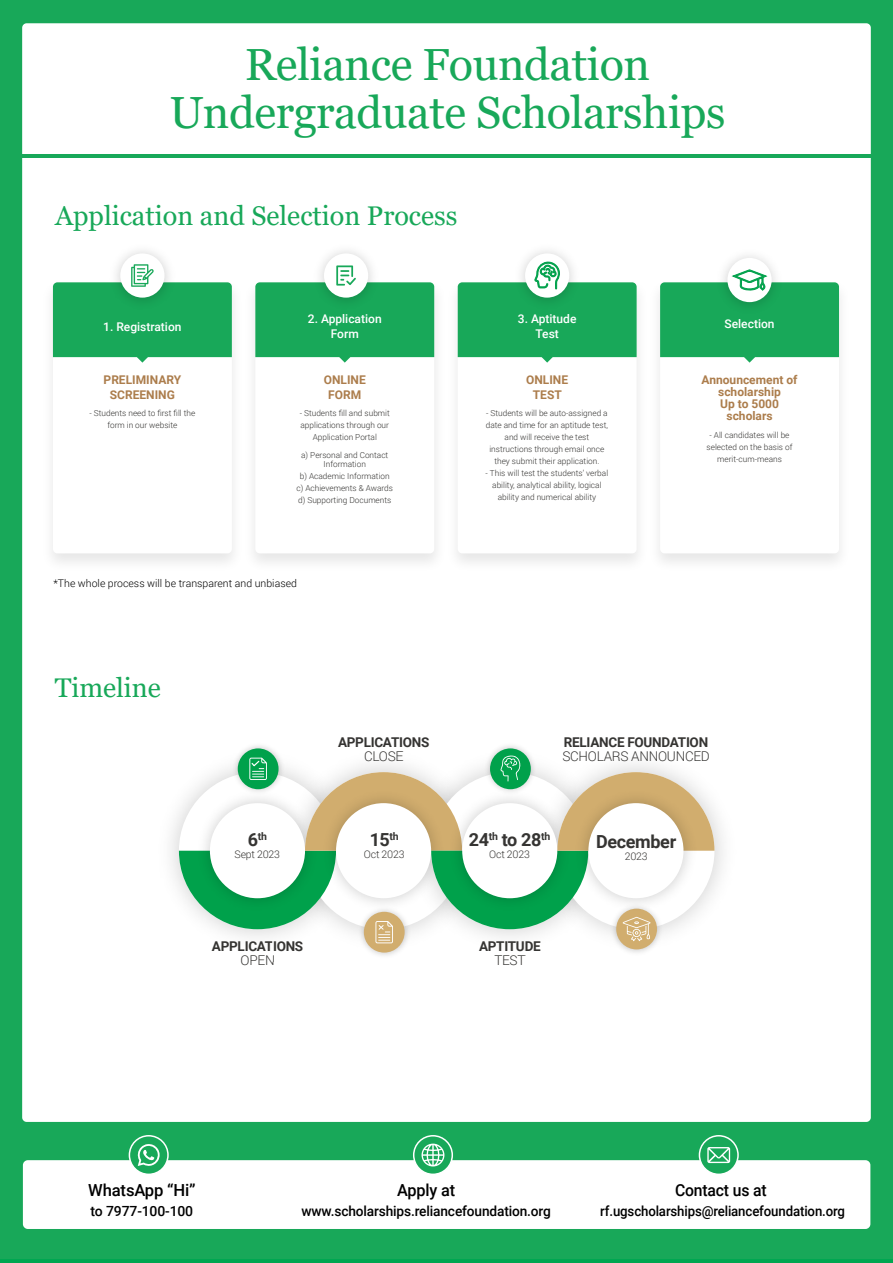
<style>
.page{position:relative;width:893px;height:1263px;background:#18a859}
.page>*{position:absolute;margin:0;border:0;box-sizing:border-box;transform-origin:0 0}
.t1{font:45px/48px "Georgia";letter-spacing:-.01em;color:#18a859;text-align:center}
.t2{font:27px "Georgia";color:#18a859}
.t3{font:700 18px "Roboto";letter-spacing:-.02em;color:#353432}
.t4{font:500 16.65px "Roboto";letter-spacing:-.01em;color:#000}
.t5{font:500 16.65px "Roboto";letter-spacing:-.01em;color:#000;scale:.95 1}
.t6{font:500 13.95px "Roboto";letter-spacing:-.01em;color:#000}
.t7{font:500 13.95px "Roboto";letter-spacing:-.01em;color:#000;scale:.95 1}
.t8{font:700 13.5px "Roboto";letter-spacing:-.02em;color:#353432}
.t9{font:300 13.5px "Roboto";letter-spacing:-.02em;color:#353432}
.t10{font:700 12px/15px "Roboto";color:#ac7d4c;text-align:center}
.t11{font:500 12px/15px "Roboto";color:#fff;text-align:center}
.t12{font:300 10.5px "Roboto";color:#000}
.t13{font:300 10.5px/18px "Roboto";letter-spacing:-.02em;color:#353432;text-align:center}
.t14{font:300 8.25px/12px "Roboto";color:#353432;text-align:center}
.s1{font-weight:700;font-size:18px}
.s2{font-weight:700}
</style>
<div class="page">
<div style="left:22px;top:23px;width:849px;height:1099px;background:#fff;border-radius:4px"></div>
<div style="left:254px;top:285px;width:182px;height:277px;background:#f1f1f1"></div>
<div style="left:255px;top:282px;width:179px;height:271px;background:#fff;border-radius:4px"></div>
<svg style="left:458px;top:261px;width:179px;height:102px"></svg>
<svg style="left:660px;top:269px;width:179px;height:94px"></svg>
<svg style="left:53px;top:264px;width:179px;height:99px"></svg>
<svg style="left:255px;top:265px;width:179px;height:98px"></svg>
<hr style="left:22px;top:154px;width:849px;height:3px;background:#18a859">
<img style="left:171px;top:815px;width:8px;height:71px">
<img style="left:240px;top:746px;width:33px;height:9px">
<div style="left:238px;top:748px;width:41px;height:41px;background:#00a14b;border-radius:50%"></div>
<img style="left:363px;top:943px;width:36px;height:13px">
<div style="left:364px;top:912px;width:41px;height:40px;background:#d1ad6e;border-radius:50%"></div>
<img style="left:714px;top:812px;width:9px;height:76px">
<img style="left:492px;top:746px;width:37px;height:9px">
<div style="left:490px;top:748px;width:41px;height:41px;background:#00a14b;border-radius:50%"></div>
<img style="left:617px;top:943px;width:39px;height:10px">
<div style="left:616px;top:909px;width:41px;height:40px;background:#d1ad6e;border-radius:50%"></div>
<svg style="left:179px;top:755px;width:535px;height:188px"></svg>
<hr style="left:0;top:1260px;width:893px;height:3px;background:#00a651">
<div style="left:23px;top:1160px;width:847px;height:69px;background:#fff"></div>
<div style="left:699px;top:1136px;width:39px;height:38px;background:#18a859;border-radius:50%"></div>
<div style="left:699px;top:1135px;width:40px;height:40px;border:2px solid #fff;border-radius:50%"></div>
<svg style="left:707px;top:1147px;width:23px;height:16px"></svg>
<div style="left:414px;top:1136px;width:38px;height:38px;background:#18a859;border-radius:50%"></div>
<div style="left:413px;top:1135px;width:40px;height:40px;border:2px solid #fff;border-radius:50%"></div>
<svg style="left:421px;top:1143px;width:23px;height:23px"></svg>
<div style="left:129px;top:1136px;width:39px;height:38px;background:#18a859;border-radius:50%"></div>
<div style="left:129px;top:1135px;width:40px;height:40px;border:2px solid #fff;border-radius:50%"></div>
<svg style="left:137px;top:1144px;width:23px;height:22px"></svg>
<h1 class="t1" style="left:169px;top:41px;width:557px">Reliance Foundation<br>Undergraduate Scholarships</h1>
<h2 class="t2" style="left:55px;top:200px;width:404px">Application and Selection Process</h2>
<h3 class="t11" style="left:103px;top:318px;width:80px">1. Registration</h3>
<h3 class="t10" style="left:104px;top:372px;width:79px">PRELIMINARY<br>SCREENING</h3>
<h3 class="t11" style="left:308px;top:311px;width:75px">2. Application<br>Form</h3>
<h3 class="t10" style="left:324px;top:372px;width:43px">ONLINE<br>FORM</h3>
<p class="t14" style="left:89px;top:406px;width:107px">- Students need to first fill the form in our website</p>
<p class="t14" style="left:300px;top:406px;width:92px">- Students fill and submit applications through our<br>Application Portal</p>
<p class="t14" style="left:301px;top:450px;width:89px;line-height:9px">a) Personal and Contact<br>Information</p>
<p class="t14" style="left:296px;top:469px;width:98px">b) Academic Information c) Achievements &amp; Awards d) Supporting Documents</p>
<p class="t12" style="left:54px;top:576px;width:245px">*The whole process will be transparent and unbiased</p>
<h3 class="t11" style="left:518px;top:311px;width:60px">3. Aptitude<br>Test</h3>
<h3 class="t11" style="left:724px;top:316px;width:52px">Selection</h3>
<h3 class="t10" style="left:526px;top:372px;width:43px">ONLINE<br>TEST</h3>
<p class="t14" style="left:486px;top:406px;width:124px">- Students will be auto-assigned a date and time for an aptitude test, and will receive the test instructions through email once they submit their application.</p>
<p class="t14" style="left:486px;top:466px;width:124px">- This will test the students’ verbal ability, analytical ability, logical ability and numerical ability</p>
<h3 class="t10" style="left:702px;top:374px;width:97px;line-height:12px">Announcement of scholarship<br>Up to 5000 scholars</h3>
<p class="t14" style="left:707px;top:429px;width:87px">- All candidates will be selected on the basis of merit-cum-means</p>
<h2 class="t2" style="left:55px;top:671px;width:108px">Timeline</h2>
<h3 class="t8" style="left:338px;top:733px;width:93px">APPLICATIONS</h3>
<h3 class="t9" style="left:364px;top:746px;width:41px">CLOSE</h3>
<h3 class="t8" style="left:564px;top:733px;width:146px">RELIANCE FOUNDATION</h3>
<h3 class="t9" style="left:562px;top:746px;width:149px">SCHOLARS ANNOUNCED</h3>
<p class="t13" style="left:235px;top:827px;width:47px"><span class="s1">6</span><span class="s2">th<br></span>Sept 2023</p>
<h3 class="t3" style="left:370px;top:827px;width:31px">15<sup>th</sup></h3>
<p class="t13" style="left:364px;top:845px;width:42px">Oct 2023</p>
<h3 class="t3" style="left:469px;top:827px;width:83px">24<sup>th</sup> to 28<sup>th</sup></h3>
<p class="t13" style="left:489px;top:845px;width:42px">Oct 2023</p>
<h3 class="t3" style="left:596px;top:829px;width:82px">December</h3>
<p class="t13" style="left:625px;top:847px;width:24px">2023</p>
<h3 class="t8" style="left:212px;top:937px;width:93px">APPLICATIONS</h3>
<h3 class="t9" style="left:241px;top:950px;width:35px">OPEN</h3>
<h3 class="t8" style="left:479px;top:937px;width:63px">APTITUDE</h3>
<h3 class="t9" style="left:494px;top:950px;width:33px">TEST</h3>
<h3 class="t4" style="left:88px;top:1179px;width:109px">WhatsApp “Hi”</h3>
<h3 class="t6" style="left:91px;top:1201px;width:104px">to 7977-100-100</h3>
<h3 class="t4" style="left:397px;top:1179px;width:59px">Apply at</h3>
<h3 class="t6" style="left:301px;top:1201px;width:251px">www.scholarships.reliancefoundation.org</h3>
<h3 class="t5" style="left:675px;top:1179px;width:98px">Contact us at</h3>
<h3 class="t7" style="left:600px;top:1201px;width:259px">rf.ugscholarships@reliancefoundation.org</h3>
</div>
